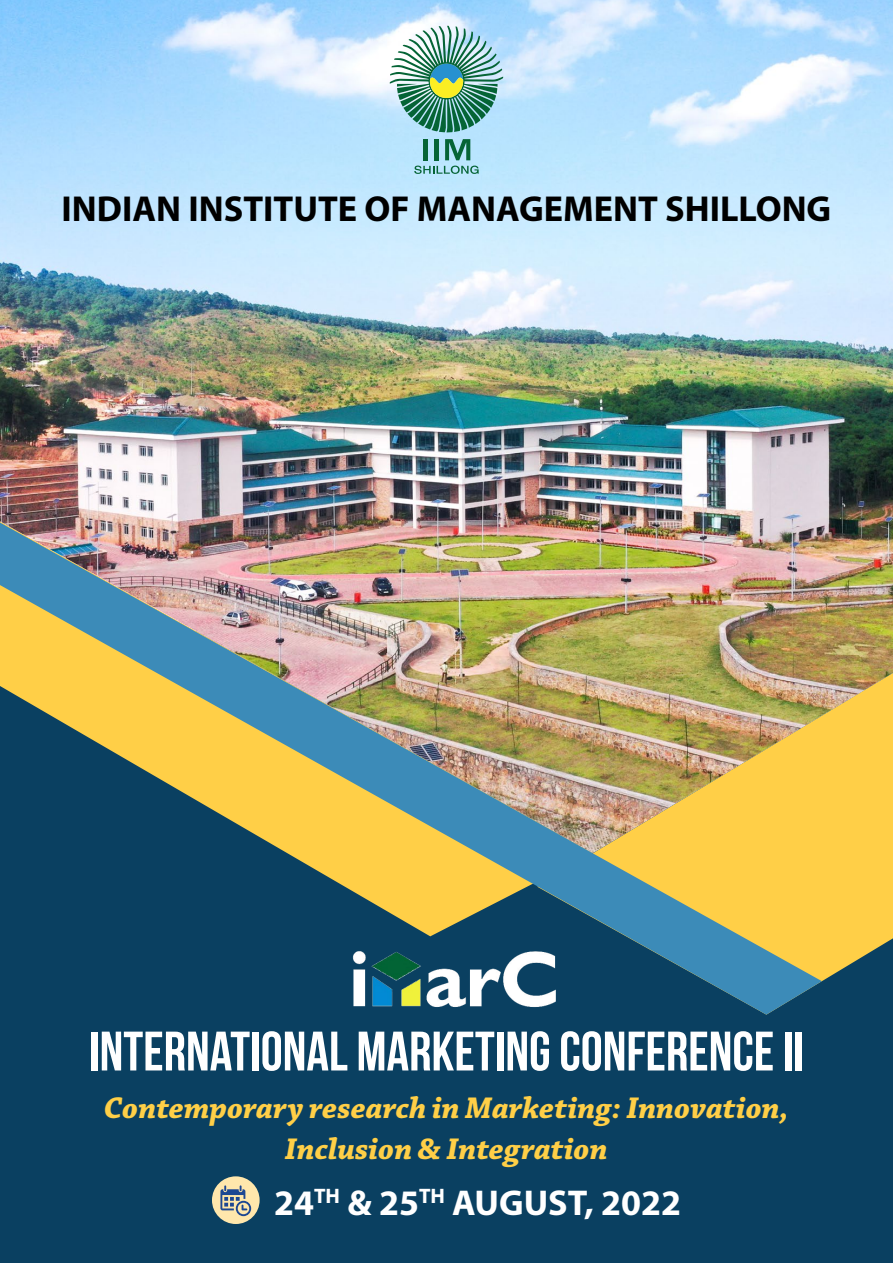
<style>
.page{position:relative;width:893px;height:1263px;background:#fff}
.page>*{position:absolute;margin:0;border:0;box-sizing:border-box;transform-origin:0 0}
.t1{font:55.5px "Bebas Neue";color:#fff}
.t2{font:700 36.15px "Myriad Pro";color:#000}
.t3{font:700 36px "Myriad Pro";color:#fff}
.t4{font:italic 700 31.5px/41px "Chaparral Pro";color:#ffcf47;text-align:center}
</style>
<div class="page">
<div style="left:0;top:631px;width:893px;height:632px;background:#0a4061"></div>
<svg style="left:822px;top:853px;width:71px;height:128px;fill:#ffcf47"></svg>
<img style="left:0;top:0;width:893px;height:853px">
<img style="left:0;top:522px;width:822px;height:493px">
<img style="left:340px;top:938px;width:227px;height:74px">
<div style="left:212px;top:1176px;width:48px;height:48px;background:#ffe7ac;border-radius:50%"></div>
<svg style="left:220px;top:1185px;width:31px;height:31px"></svg>
<svg style="left:390px;top:26px;width:113px;height:106px;background:#86b8ac"></svg>
<div style="left:423px;top:139px;width:5px;height:21px;background:#056436"></div>
<hr style="left:435px;top:139px;width:4px;height:21px;background:#056436">
<svg style="left:445px;top:139px;width:25px;height:21px"></svg>
<svg style="left:414px;top:166px;width:65px;height:8px"></svg>
<p class="t2" style="left:62px;top:185px;width:771px">INDIAN INSTITUTE OF MANAGEMENT SHILLONG</p>
<h1 class="t1" style="left:89px;top:1021px;width:716px">INTERNATIONAL MARKETING CONFERENCE II</h1>
<p class="t4" style="left:104px;top:1089px;width:687px">Contemporary research in Marketing: Innovation,<br>Inclusion &amp; Integration</p>
<p class="t3" style="left:274px;top:1179px;width:408px">24<sup>TH</sup> &amp; 25<sup>TH</sup> AUGUST, 2022</p>
</div>
